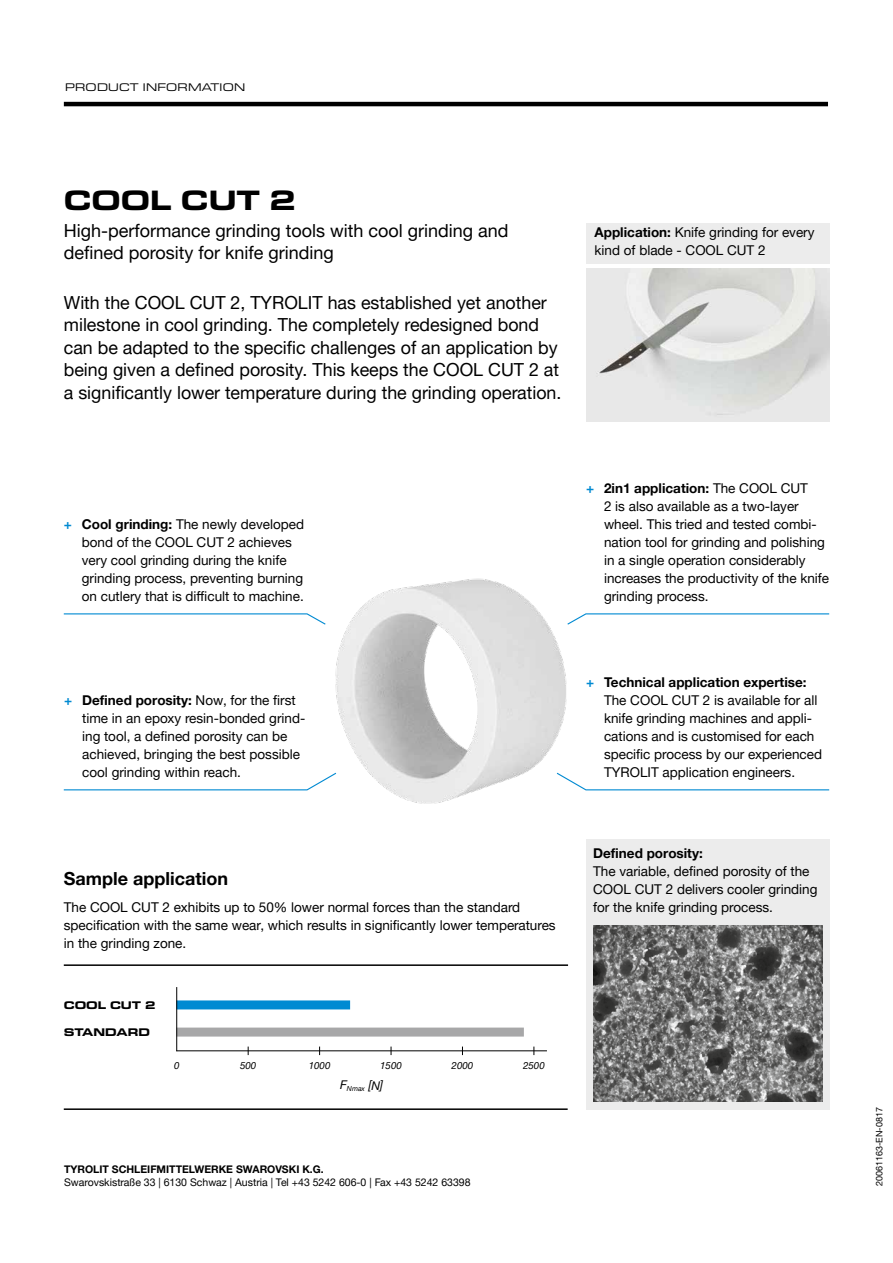
<style>
.page{position:relative;width:893px;height:1263px;background:#fff}
.page>*{position:absolute;margin:0;border:0;box-sizing:border-box;transform-origin:0 0}
.t1{font:700 expanded 28.5px "Eurostile Next W1 G";color:#000}
.t2{font:18px/22.5px "Helvetica Neue LTW1 G";color:#000}
.t3{font:700 18px "Helvetica Neue LTW1 G";color:#000}
.t4{font:13.5px/18px "Helvetica Neue LTW1 G";color:#000}
.t5{font:700 13.5px "Helvetica Neue LTW1 G";color:#000}
.t6{font:italic 12px "Helvetica Neue LTW1 G";color:#000}
.t7{font:expanded 11.25px "Eurostile Next W1 G";letter-spacing:.02em;color:#000}
.t8{font:700 expanded 11.25px "Eurostile Next W1 G";color:#000}
.t9{font:10.5px "Helvetica Neue LTW1 G";color:#000}
.t10{font:700 10.5px "Helvetica Neue LTW1 G";color:#000}
.t11{font:italic 9.75px "Helvetica Neue LTW1 G";color:#000}
.t12{font:9px "Helvetica Neue LTW1 G";color:#000}
.s1{font-weight:700}
.s2{font-weight:700;color:#008ad2}
.s3{font-family:"Helvetica Neue LT Pro"}
</style>
<div class="page">
<img style="left:335px;top:578px;width:232px;height:226px">
<hr style="left:64px;top:102px;width:764px;height:4px;background:#000">
<div style="left:586px;top:840px;width:243px;height:270px;background:#ececec"></div>
<img style="left:593px;top:925px;width:229px;height:177px">
<svg style="left:63px;top:772px;width:274px;height:19px"></svg>
<img style="left:586px;top:269px;width:243px;height:152px">
<svg style="left:63px;top:613px;width:263px;height:12px"></svg>
<svg style="left:555px;top:772px;width:275px;height:19px"></svg>
<svg style="left:566px;top:613px;width:264px;height:13px"></svg>
<div style="left:176px;top:1027px;width:348px;height:9px;background:#a7a7a8"></div>
<hr style="left:176px;top:1050px;width:371px;height:1px;background:#000">
<div style="left:176px;top:1000px;width:174px;height:9px;background:#008ad2"></div>
<hr style="left:176px;top:987px;width:1px;height:64px;background:#000">
<div style="left:586px;top:223px;width:243px;height:41px;background:#ececec"></div>
<hr style="left:64px;top:964px;width:504px;height:2px;background:#000">
<hr style="left:64px;top:1108px;width:504px;height:2px;background:#000">
<p class="t7" style="left:65px;top:80px;width:182px">PRODUCT INFORMATION</p>
<h1 class="t1" style="left:64px;top:181px;width:233px">COOL CUT 2</h1>
<h2 class="t2" style="left:64px;top:219px;width:446px">High-performance grinding tools with cool grinding and defined porosity for knife grinding</h2>
<p class="t2" style="left:64px;top:291px;width:499px">With the COOL CUT 2, TYROLIT has established yet another milestone in cool grinding. The completely redesigned bond can be adapted to the specific challenges of an application by being given a defined porosity. This keeps the COOL CUT 2 at a significantly lower temperature during the grinding operation.</p>
<p class="t4" style="left:595px;top:223px;width:222px"><span class="s1">Application:</span> Knife grinding for every kind of blade - COOL CUT 2</p>
<p class="t4" style="left:82px;top:515px;width:224px;text-indent:-18px"><span class="s2">+</span> <span class="s1">Cool grinding:</span> The newly developed bond of the COOL CUT 2 achieves very cool grinding during the knife grinding process, preventing burning on cutlery that is difficult to machine.</p>
<p class="t4" style="left:82px;top:691px;width:225px;text-indent:-18px"><span class="s2">+</span> <span class="s1">Defined porosity:</span> Now, for the first time in an epoxy resin-bonded grind&shy;ing tool, a defined porosity can be achieved, bringing the best possible cool grinding within reach.</p>
<h2 class="t3" style="left:64px;top:867px;width:166px">Sample application</h2>
<p class="t4" style="left:64px;top:898px;width:493px">The COOL CUT 2 exhibits up to 50% lower normal forces than the standard specification with the same wear, which results in significantly lower temperatures in the grinding zone.</p>
<p class="t8" style="left:64px;top:997px;width:93px">COOL CUT 2</p>
<p class="t8" style="left:64px;top:1024px;width:88px">STANDARD</p>
<p class="t11" style="left:174px;top:1060px;width:7px">0</p>
<p class="t11" style="left:240px;top:1060px;width:18px">500</p>
<p class="t11" style="left:309px;top:1060px;width:23px">1000</p>
<p class="t11" style="left:380px;top:1060px;width:23px">1500</p>
<p class="t11" style="left:452px;top:1060px;width:23px">2000</p>
<p class="t11" style="left:523px;top:1060px;width:23px">2500</p>
<p class="t6" style="left:340px;top:1077px;width:45px">F<sub>Nmax</sub> [N]</p>
<p class="t10" style="left:64px;top:1163px;width:261px">TYROLIT SCHLEIFMITTELWERKE SWAROVSKI K.G.</p>
<p class="t9" style="left:64px;top:1176px;width:408px">Swarovskistraße 33 | 6130 Schwaz | Austria | Tel +43 5242 606-0 | Fax +43 5242 63398</p>
<p class="t4" style="left:604px;top:479px;width:227px;text-indent:-18px"><span class="s2">+</span> <span class="s1">2in1 application:</span> The COOL CUT<br>2 is also available as a two-layer wheel. This tried and tested combi&shy;nation tool for grinding and polishing in a single operation considerably increases the productivity of the knife grinding process.</p>
<p class="t4" style="left:604px;top:673px;width:220px;text-indent:-18px"><span class="s2">+</span> <span class="s1">Technical application expertise:<br></span>The COOL CUT 2 is available for all knife grinding machines and appli&shy;cations and is customised for each specific process by our experienced TYROLIT application engineers.</p>
<p class="t5" style="left:593px;top:845px;width:111px">Defined porosity:</p>
<p class="t4" style="left:593px;top:862px;width:226px">The variable, defined porosity of the<br>COOL CUT 2 delivers cooler grinding for the knife grinding process.</p>
<p class="t12" style="left:874px;top:1186px;width:81px;rotate:-90deg">20061163-<span class="s3">EN-0817</span></p>
</div>
